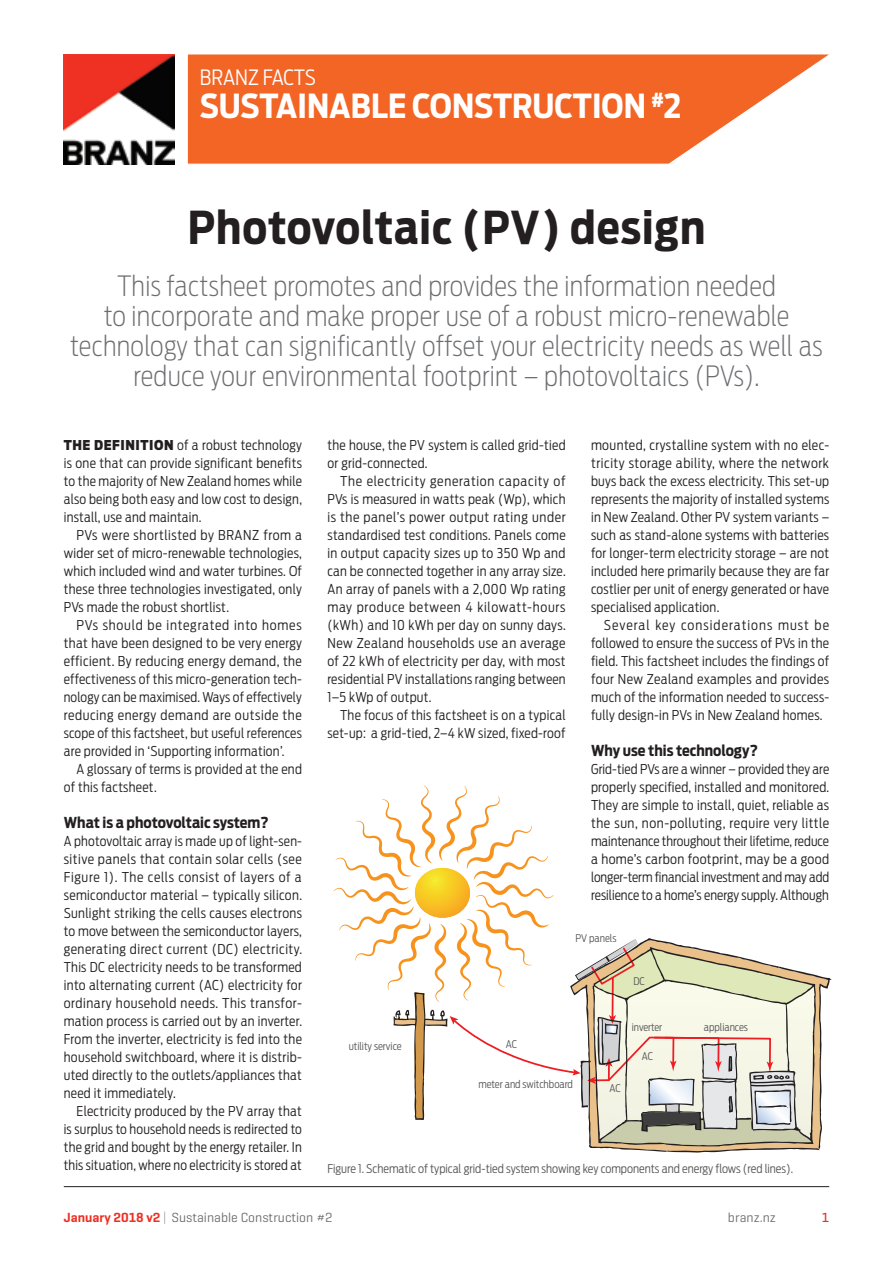
<style>
.page{position:relative;width:893px;height:1263px;background:#fff}
.page>*{position:absolute;margin:0;border:0;box-sizing:border-box;transform-origin:0 0}
.t1{font:700 45px "Antenna Cond";letter-spacing:.02em;color:#231f20}
.series_title{font:700 33px "Antenna Cond";color:#fff}
.intro{font:200 27.75px/30px "Antenna Cond";letter-spacing:.01em;color:#6c6d70;text-align:center}
.t2{font:300 21px "Antenna Cond";letter-spacing:-.005em;color:#fff}
.Subhead{font:700 15px "Antenna Cond";color:#231f20}
.para_AFTER{font:300 13.5px/18px "Antenna Cond";letter-spacing:.02em;color:#231f20;text-align:justify}
.para_FIRST{font:300 13.5px/18px "Antenna Cond";letter-spacing:.02em;color:#231f20;text-align:justify}
.t3{font:13.5px "Geogrotesque";color:#6c6d70}
.t4{font:500 13.5px "Geogrotesque";color:#ee2e22}
.footnote_figure_tabl{font:300 12px "Antenna Cond";color:#57585a}
.footnote_figure_tabl-2{font:300 10.5px "Antenna Cond";color:#57585a}
.s1{font-weight:900}
.s2{font-weight:600;color:#ee2e22}
.s3{font-weight:200}
</style>
<div class="page">
<hr style="left:64px;top:1186px;width:765px;height:1px;background:#231f20">
<svg style="left:187px;top:54px;width:642px;height:111px;background:#f37a42"></svg>
<img style="left:64px;top:54px;width:110px;height:111px">
<svg style="left:589px;top:975px;width:243px;height:178px"></svg>
<svg style="left:334px;top:786px;width:484px;height:360px"></svg>
<p class="t2" style="left:200px;top:65px;width:117px">BRANZ FACTS</p>
<p class="series_title" style="left:200px;top:86px;width:483px">SUSTAINABLE CONSTRUCTION <sup>#</sup>2</p>
<p class="t1" style="left:188px;top:201px;width:519px">Photovoltaic (PV) design</p>
<p class="intro" style="left:70px;top:271px;width:754px">This factsheet promotes and provides the information needed<br>to incorporate and make proper use of a robust micro-renewable technology that can significantly offset your electricity needs as well as reduce your environmental footprint – photovoltaics (PVs).</p>
<p class="para_FIRST" style="left:64px;top:436px;width:240px"><span class="s1">THE DEFINITION</span> of a robust technology is one that can provide significant benefits to the majority of New Zealand homes while also being both easy and low cost to design, install, use and maintain.</p>
<p class="para_AFTER" style="left:64px;top:526px;width:240px;text-indent:13px">PVs were shortlisted by BRANZ from a wider set of micro-renewable technologies, which included wind and water turbines. Of these three technologies investigated, only PVs made the robust shortlist.</p>
<p class="para_AFTER" style="left:64px;top:616px;width:240px;text-indent:13px">PVs should be integrated into homes that have been designed to be very energy efficient. By reducing energy demand, the effectiveness of this micro-generation tech&shy;nology can be maximised. Ways of effectively reducing energy demand are outside the scope of this factsheet, but useful references are provided in ‘Supporting information’.</p>
<p class="para_AFTER" style="left:64px;top:760px;width:240px;text-indent:13px">A glossary of terms is provided at the end of this factsheet.</p>
<p class="Subhead" style="left:64px;top:814px;width:206px">What is a photovoltaic system?</p>
<p class="para_FIRST" style="left:64px;top:832px;width:240px">A photovoltaic array is made up of light-sen&shy;sitive panels that contain solar cells (see Figure 1). The cells consist of layers of a semiconductor material – typically silicon.<br>Sunlight striking the cells causes electrons to move between the semiconductor layers, generating direct current (DC) electricity.<br>This DC electricity needs to be transformed into alternating current (AC) electricity for ordinary household needs. This transfor&shy;mation process is carried out by an inverter.<br>From the inverter, electricity is fed into the household switchboard, where it is distrib&shy;uted directly to the outlets/appliances that need it immediately.</p>
<p class="para_AFTER" style="left:64px;top:1102px;width:240px;text-indent:13px">Electricity produced by the PV array that is surplus to household needs is redirected to the grid and bought by the energy retailer. In this situation, where no electricity is stored at</p>
<p class="para_AFTER" style="left:327px;top:436px;width:240px">the house, the PV system is called grid-tied or grid-connected.</p>
<p class="para_AFTER" style="left:327px;top:472px;width:240px;text-indent:13px">The electricity generation capacity of PVs is measured in watts peak (Wp), which is the panel’s power output rating under standardised test conditions. Panels come in output capacity sizes up to 350 Wp and can be connected together in any array size.<br>An array of panels with a 2,000 Wp rating may produce between 4 kilowatt-hours (kWh) and 10 kWh per day on sunny days.<br>New Zealand households use an average of 22 kWh of electricity per day, with most residential PV installations ranging between 1–5 kWp of output.</p>
<p class="para_AFTER" style="left:327px;top:706px;width:240px;text-align:right">The focus of this factsheet is on a typical set-up: a grid-tied, 2–4 kW sized, fixed-roof</p>
<p class="para_AFTER" style="left:591px;top:436px;width:240px">mounted, crystalline system with no elec&shy;tricity storage ability, where the network buys back the excess electricity. This set-up represents the majority of installed systems in New Zealand. Other PV system variants – such as stand-alone systems with batteries for longer-term electricity storage – are not included here primarily because they are far costlier per unit of energy generated or have specialised application.</p>
<p class="para_AFTER" style="left:591px;top:616px;width:240px;text-indent:13px">Several key considerations must be followed to ensure the success of PVs in the field. This factsheet includes the findings of four New Zealand examples and provides much of the information needed to success&shy;fully design-in PVs in New Zealand homes.</p>
<p class="Subhead" style="left:591px;top:742px;width:168px">Why use this technology?</p>
<p class="para_FIRST" style="left:591px;top:760px;width:240px">Grid-tied PVs are a winner – provided they are properly specified, installed and monitored.<br>They are simple to install, quiet, reliable as the sun, non-polluting, require very little maintenance throughout their lifetime, reduce a home’s carbon footprint, may be a good longer-term financial investment and may add resilience to a home’s energy supply. Although</p>
<p class="footnote_figure_tabl-2" style="left:575px;top:932px;width:42px">PV panels</p>
<p class="footnote_figure_tabl-2" style="left:633px;top:975px;width:13px">DC</p>
<p class="footnote_figure_tabl-2" style="left:349px;top:1040px;width:54px">utility service</p>
<p class="footnote_figure_tabl-2" style="left:506px;top:1038px;width:13px">AC</p>
<p class="footnote_figure_tabl-2" style="left:632px;top:1021px;width:32px">inverter</p>
<p class="footnote_figure_tabl-2" style="left:704px;top:1021px;width:46px">appliances</p>
<p class="footnote_figure_tabl-2" style="left:642px;top:1050px;width:13px">AC</p>
<p class="footnote_figure_tabl-2" style="left:478px;top:1078px;width:96px">meter and switchboard</p>
<p class="footnote_figure_tabl-2" style="left:610px;top:1082px;width:13px">AC</p>
<p class="footnote_figure_tabl" style="left:327px;top:1162px;width:467px">Figure 1. Schematic of typical grid-tied system showing key components and energy flows (red lines).</p>
<p class="t3" style="left:64px;top:1209px;width:270px"><span class="s2">January 2018 v2</span> <span class="s3">|</span> Sustainable Construction #2</p>
<p class="t3" style="left:728px;top:1209px;width:50px">branz.nz</p>
<p class="t4" style="left:822px;top:1209px;width:9px">1</p>
</div>
